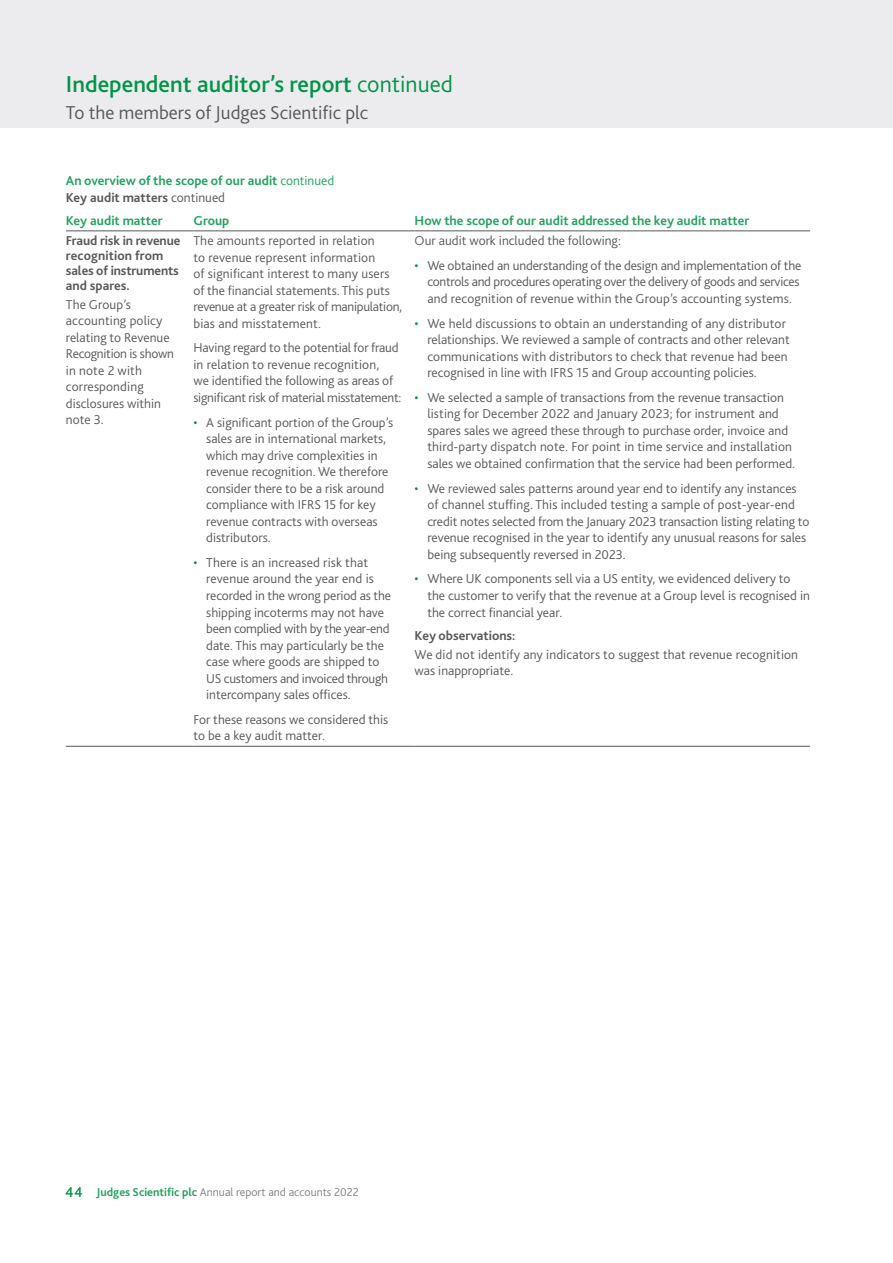
<style>
.page{position:relative;width:893px;height:1263px;background:#fff}
.page>*{position:absolute;margin:0;border:0;box-sizing:border-box;transform-origin:0 0}
.Page_Title{font:500 24px "Bliss";color:#009446}
.Underhead{font:300 19.5px "Bliss";color:#57585a}
.Body_Text{font:300 13.5px/16.5px "Bliss";color:#57585a}
.Subhead_1{font:700 13.5px "Bliss";color:#24a25f}
.Subhead_2{font:700 13.5px/15px "Bliss";color:#57585a}
.t1{font:300 12px "Bliss";color:#808285}
.s1{font-weight:300}
.s2{color:#009446}
.s3{font-weight:500;font-size:15px;color:#009446}
.s4{font-weight:700;color:#24a25f}
</style>
<div class="page">
<div style="left:0;top:0;width:893px;height:128px;background:#ececee"></div>
<hr style="left:66px;top:231px;width:127px;height:1px;background:#57585a">
<hr style="left:66px;top:746px;width:127px;height:1px;background:#57585a">
<hr style="left:193px;top:231px;width:222px;height:1px;background:#57585a">
<hr style="left:415px;top:231px;width:395px;height:1px;background:#57585a">
<hr style="left:193px;top:746px;width:222px;height:1px;background:#57585a">
<hr style="left:415px;top:746px;width:395px;height:1px;background:#57585a">
<p class="Page_Title" style="left:66px;top:69px;width:389px">Independent auditor’s report <span class="s1">continued</span></p>
<p class="Underhead" style="left:66px;top:101px;width:304px">To the members of Judges Scientific plc</p>
<p class="Subhead_1" style="left:66px;top:172px;width:270px">An overview of the scope of our audit <span class="s1">continued</span></p>
<p class="Subhead_2" style="left:66px;top:190px;width:161px">Key audit matters <span class="s1">continued</span></p>
<p class="Subhead_1" style="left:66px;top:212px;width:98px">Key audit matter</p>
<p class="Subhead_1" style="left:193px;top:212px;width:37px">Group</p>
<p class="Subhead_1" style="left:415px;top:212px;width:336px">How the scope of our audit addressed the key audit matter</p>
<p class="Subhead_2" style="left:66px;top:233px;width:116px">Fraud risk in revenue recognition from sales of instruments and spares.</p>
<p class="Body_Text" style="left:66px;top:296px;width:110px">The Group’s accounting policy relating to Revenue<br>Recognition is shown in note 2 with corresponding disclosures within note 3.</p>
<p class="Body_Text" style="left:193px;top:232px;width:210px">The amounts reported in relation<br>to revenue represent information<br>of significant interest to many users of the financial statements. This puts revenue at a greater risk of manipulation, bias and misstatement.</p>
<p class="Body_Text" style="left:193px;top:340px;width:209px">Having regard to the potential for fraud in relation to revenue recognition,<br>we identified the following as areas of significant risk of material misstatement:</p>
<p class="Body_Text" style="left:206px;top:414px;width:188px;text-indent:-13px"><span class="s2">•</span> A significant portion of the Group’s sales are in international markets, which may drive complexities in revenue recognition. We therefore consider there to be a risk around compliance with IFRS 15 for key revenue contracts with overseas distributors.</p>
<p class="Body_Text" style="left:206px;top:554px;width:186px;text-indent:-13px"><span class="s2">•</span> There is an increased risk that revenue around the year end is recorded in the wrong period as the shipping incoterms may not have been complied with by the year-end date. This may particularly be the case where goods are shipped to<br>US customers and invoiced through intercompany sales offices.</p>
<p class="Body_Text" style="left:193px;top:711px;width:196px">For these reasons we considered this to be a key audit matter.</p>
<p class="Body_Text" style="left:415px;top:232px;width:208px">Our audit work included the following:</p>
<p class="Body_Text" style="left:427px;top:257px;width:375px;text-indent:-13px"><span class="s2">•</span> We obtained an understanding of the design and implementation of the controls and procedures operating over the delivery of goods and services and recognition of revenue within the Group’s accounting systems.</p>
<p class="Body_Text" style="left:427px;top:315px;width:364px;text-indent:-13px"><span class="s2">•</span> We held discussions to obtain an understanding of any distributor relationships. We reviewed a sample of contracts and other relevant communications with distributors to check that revenue had been recognised in line with IFRS 15 and Group accounting policies.</p>
<p class="Body_Text" style="left:427px;top:389px;width:369px;text-indent:-13px"><span class="s2">•</span> We selected a sample of transactions from the revenue transaction listing for December 2022 and January 2023; for instrument and spares sales we agreed these through to purchase order, invoice and third-party dispatch note. For point in time service and installation sales we obtained confirmation that the service had been performed.</p>
<p class="Body_Text" style="left:427px;top:480px;width:384px;text-indent:-13px"><span class="s2">•</span> We reviewed sales patterns around year end to identify any instances of channel stuffing. This included testing a sample of post-year-end credit notes selected from the January 2023 transaction listing relating to revenue recognised in the year to identify any unusual reasons for sales being subsequently reversed in 2023.</p>
<p class="Body_Text" style="left:427px;top:571px;width:384px;text-indent:-13px"><span class="s2">•</span> Where UK components sell via a US entity, we evidenced delivery to the customer to verify that the revenue at a Group level is recognised in the correct financial year.</p>
<p class="Subhead_2" style="left:415px;top:628px;width:102px">Key observations:</p>
<p class="Body_Text" style="left:415px;top:646px;width:385px">We did not identify any indicators to suggest that revenue recognition was inappropriate.</p>
<p class="t1" style="left:65px;top:1185px;width:295px"><span class="s3">44</span> <span class="s4">Judges Scientific plc</span> Annual report and accounts 2022</p>
</div>
